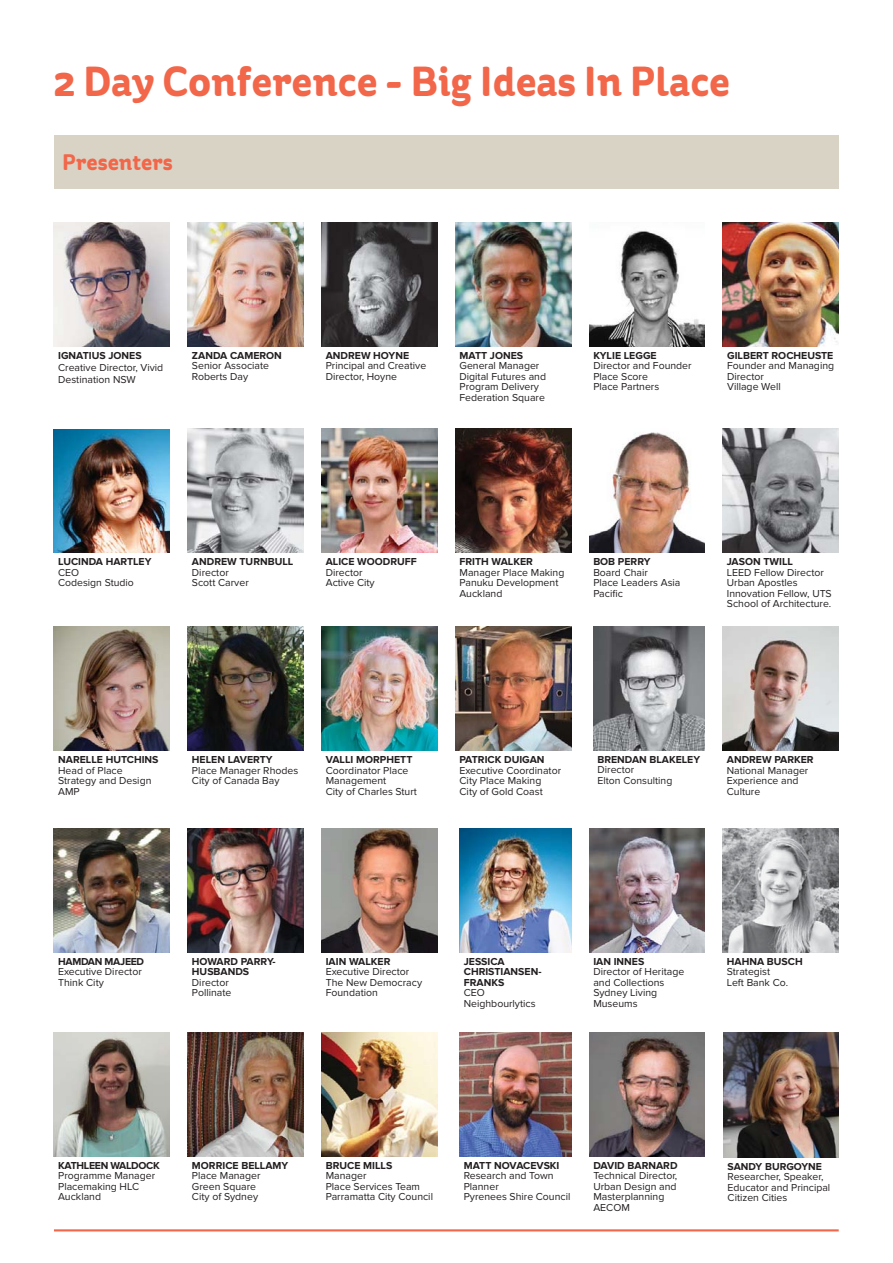
<style>
.page{position:relative;width:893px;height:1263px;background:#fff}
.page>*{position:absolute;margin:0;border:0;box-sizing:border-box;transform-origin:0 0}
.t1{font:700 42px "St Ryde";color:#f26649}
.t2{font:700 22.5px "St Ryde";color:#f26649}
.t3{font:10.5px/10.5px "Proxima Nova";color:#231f20}
.t4{font:700 10.5px/10.5px "Proxima Nova";color:#231f20}
.t5{font:700 10.5px "Proxima Nova";letter-spacing:-.03em;color:#231f20}
</style>
<div class="page">
<div style="left:54px;top:135px;width:784px;height:54px;background:#d8d3c5"></div>
<img style="left:54px;top:222px;width:116px;height:124px">
<img style="left:188px;top:222px;width:115px;height:124px">
<img style="left:321px;top:222px;width:116px;height:124px">
<img style="left:455px;top:222px;width:116px;height:124px">
<img style="left:589px;top:230px;width:116px;height:116px">
<img style="left:723px;top:222px;width:116px;height:124px">
<hr style="left:54px;top:1229px;width:785px;height:2px;background:#f26649">
<img style="left:54px;top:828px;width:116px;height:124px">
<img style="left:188px;top:828px;width:115px;height:124px">
<img style="left:321px;top:828px;width:116px;height:124px">
<img style="left:722px;top:828px;width:116px;height:124px">
<img style="left:589px;top:828px;width:116px;height:124px">
<img style="left:459px;top:828px;width:112px;height:124px">
<img style="left:54px;top:1032px;width:116px;height:124px">
<img style="left:188px;top:1032px;width:115px;height:124px">
<img style="left:321px;top:1032px;width:116px;height:124px">
<img style="left:589px;top:1032px;width:116px;height:124px">
<img style="left:459px;top:1032px;width:112px;height:124px">
<img style="left:188px;top:428px;width:115px;height:125px">
<img style="left:321px;top:428px;width:116px;height:125px">
<img style="left:722px;top:428px;width:116px;height:125px">
<img style="left:455px;top:428px;width:116px;height:125px">
<img style="left:589px;top:432px;width:116px;height:121px">
<img style="left:54px;top:429px;width:115px;height:124px">
<img style="left:54px;top:627px;width:116px;height:124px">
<img style="left:188px;top:627px;width:115px;height:124px">
<img style="left:321px;top:627px;width:116px;height:124px">
<img style="left:722px;top:627px;width:116px;height:124px">
<img style="left:455px;top:627px;width:116px;height:124px">
<img style="left:593px;top:627px;width:111px;height:123px">
<img style="left:723px;top:1032px;width:116px;height:126px">
<h1 class="t1" style="left:54px;top:66px;width:678px">2 Day Conference - Big Ideas In Place</h1>
<h2 class="t2" style="left:62px;top:154px;width:112px">Presenters</h2>
<p class="t4" style="left:58px;top:351px;width:85px">IGNATIUS JONES</p>
<p class="t3" style="left:58px;top:362px;width:107px;line-height:12px">Creative Director, Vivid<br>Destination NSW</p>
<p class="t4" style="left:192px;top:351px;width:91px">ZANDA CAMERON</p>
<p class="t3" style="left:192px;top:361px;width:79px">Senior Associate<br>Roberts Day</p>
<p class="t4" style="left:326px;top:351px;width:85px">ANDREW HOYNE</p>
<p class="t3" style="left:326px;top:361px;width:102px">Principal and Creative<br>Director, Hoyne</p>
<p class="t4" style="left:459px;top:351px;width:65px">MATT JONES</p>
<p class="t3" style="left:459px;top:361px;width:88px">General Manager<br>Digital Futures and<br>Program Delivery<br>Federation Square</p>
<p class="t4" style="left:593px;top:351px;width:65px">KYLIE LEGGE</p>
<p class="t3" style="left:593px;top:361px;width:100px">Director and Founder<br>Place Score<br>Place Partners</p>
<p class="t4" style="left:727px;top:351px;width:108px">GILBERT ROCHEUSTE</p>
<p class="t3" style="left:727px;top:361px;width:109px">Founder and Managing<br>Director<br>Village Well</p>
<p class="t4" style="left:58px;top:557px;width:95px">LUCINDA HARTLEY</p>
<p class="t3" style="left:58px;top:568px;width:77px">CEO<br>Codesign Studio</p>
<p class="t4" style="left:192px;top:557px;width:103px">ANDREW TURNBULL</p>
<p class="t3" style="left:192px;top:567px;width:58px">Director<br>Scott Carver</p>
<p class="t4" style="left:326px;top:557px;width:93px">ALICE WOODRUFF</p>
<p class="t3" style="left:326px;top:567px;width:50px">Director<br>Active City</p>
<p class="t4" style="left:459px;top:557px;width:75px">FRITH WALKER</p>
<p class="t3" style="left:459px;top:567px;width:106px">Manager Place Making<br>Panuku Development<br>Auckland</p>
<p class="t4" style="left:593px;top:557px;width:59px">BOB PERRY</p>
<p class="t3" style="left:593px;top:567px;width:89px">Board Chair<br>Place Leaders Asia<br>Pacific</p>
<p class="t4" style="left:727px;top:557px;width:68px">JASON TWILL</p>
<p class="t3" style="left:727px;top:567px;width:106px">LEED Fellow Director<br>Urban Apostles<br>Innovation Fellow, UTS<br>School of Architecture.</p>
<p class="t4" style="left:58px;top:755px;width:102px">NARELLE HUTCHINS</p>
<p class="t3" style="left:58px;top:766px;width:95px">Head of Place<br>Strategy and Design<br>AMP</p>
<p class="t4" style="left:192px;top:755px;width:82px">HELEN LAVERTY</p>
<p class="t3" style="left:192px;top:766px;width:108px">Place Manager Rhodes<br>City of Canada Bay</p>
<p class="t4" style="left:326px;top:755px;width:88px">VALLI MORPHETT</p>
<p class="t3" style="left:326px;top:766px;width:93px">Coordinator Place<br>Management<br>City of Charles Sturt</p>
<p class="t4" style="left:459px;top:755px;width:87px">PATRICK DUIGAN</p>
<p class="t3" style="left:459px;top:766px;width:103px">Executive Coordinator<br>City Place Making<br>City of Gold Coast</p>
<p class="t4" style="left:597px;top:755px;width:104px">BRENDAN BLAKELEY</p>
<p class="t3" style="left:597px;top:765px;width:76px">Director<br>Elton Consulting</p>
<p class="t4" style="left:727px;top:755px;width:88px">ANDREW PARKER</p>
<p class="t3" style="left:727px;top:766px;width:83px">National Manager<br>Experience and<br>Culture</p>
<p class="t5" style="left:58px;top:958px;width:87px">HAMDAN MAJEED</p>
<p class="t3" style="left:58px;top:967px;width:85px">Executive Director<br>Think City</p>
<p class="t4" style="left:192px;top:956px;width:85px">HOWARD PARRY-<br>HUSBANDS</p>
<p class="t3" style="left:192px;top:978px;width:41px">Director<br>Pollinate</p>
<p class="t4" style="left:326px;top:956px;width:66px">IAIN WALKER</p>
<p class="t3" style="left:326px;top:967px;width:98px">Executive Director<br>The New Democracy<br>Foundation</p>
<p class="t4" style="left:464px;top:956px;width:79px">JESSICA<br>CHRISTIANSEN-<br>FRANKS</p>
<p class="t3" style="left:464px;top:988px;width:73px">CEO<br>Neighbourlytics</p>
<p class="t4" style="left:593px;top:956px;width:52px">IAN INNES</p>
<p class="t3" style="left:593px;top:967px;width:92px">Director of Heritage and Collections<br>Sydney Living<br>Museums</p>
<p class="t4" style="left:727px;top:956px;width:77px">HAHNA BUSCH</p>
<p class="t3" style="left:727px;top:967px;width:63px">Strategist<br>Left Bank Co.</p>
<p class="t5" style="left:58px;top:1162px;width:103px">KATHLEEN WALDOCK</p>
<p class="t3" style="left:58px;top:1171px;width:98px">Programme Manager<br>Placemaking HLC<br>Auckland</p>
<p class="t4" style="left:192px;top:1161px;width:98px">MORRICE BELLAMY</p>
<p class="t3" style="left:192px;top:1171px;width:70px">Place Manager<br>Green Square<br>City of Sydney</p>
<p class="t4" style="left:326px;top:1161px;width:68px">BRUCE MILLS</p>
<p class="t3" style="left:326px;top:1171px;width:109px">Manager<br>Place Services Team<br>Parramatta City Council</p>
<p class="t4" style="left:464px;top:1161px;width:97px">MATT NOVACEVSKI</p>
<p class="t3" style="left:464px;top:1171px;width:108px">Research and Town<br>Planner<br>Pyrenees Shire Council</p>
<p class="t4" style="left:593px;top:1161px;width:86px">DAVID BARNARD</p>
<p class="t3" style="left:593px;top:1171px;width:85px">Technical Director,<br>Urban Design and<br>Masterplanning<br>AECOM</p>
<p class="t4" style="left:727px;top:1162px;width:96px">SANDY BURGOYNE</p>
<p class="t3" style="left:727px;top:1172px;width:104px">Researcher, Speaker,<br>Educator and Principal<br>Citizen Cities</p>
</div>
